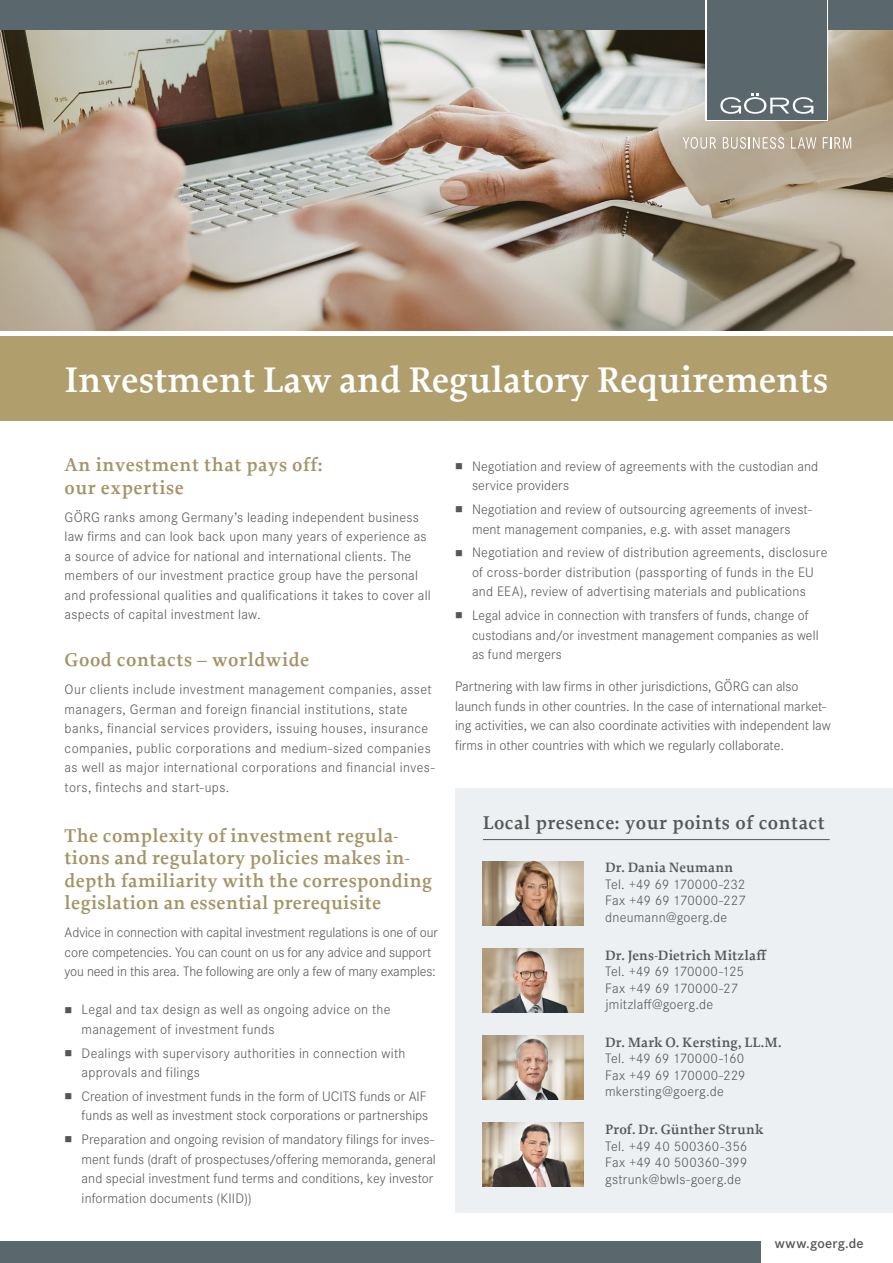
<style>
.page{position:relative;width:893px;height:1263px;background:#fff}
.page>*{position:absolute;margin:0;border:0;box-sizing:border-box;transform-origin:0 0}
.t1{font:600 37.5px "Proforma";color:#fff}
.t2{font:600 19.5px/22.5px "Proforma";letter-spacing:.02em;color:#a39365}
.t3{font:600 19.5px "Proforma";letter-spacing:.025em;color:#555756}
.t4{font:300 14.25px/19.5px "Corporate S";letter-spacing:.01em;color:#555756}
.t5{font:300 14.25px/19.5px "Corporate S";letter-spacing:-.01em;color:#555756}
.t6{font:600 14.25px "Proforma";letter-spacing:.015em;color:#555756}
.t7{font:600 14.25px "Corporate S";letter-spacing:.015em;color:#555756}
</style>
<div class="page">
<img style="left:0;top:30px;width:893px;height:300px">
<div style="left:0;top:0;width:893px;height:30px;background:#5a686d"></div>
<div style="left:0;top:337px;width:893px;height:84px;background:#b09e6d"></div>
<div style="left:706px;top:0;width:122px;height:121px;background:#5a686d"></div>
<svg style="left:720px;top:94px;width:93px;height:20px"></svg>
<svg style="left:683px;top:137px;width:33px;height:12px"></svg>
<svg style="left:723px;top:137px;width:61px;height:12px"></svg>
<svg style="left:791px;top:137px;width:25px;height:12px"></svg>
<svg style="left:823px;top:137px;width:28px;height:12px"></svg>
<div style="left:0;top:1242px;width:760px;height:21px;background:#5a686d"></div>
<div style="left:455px;top:788px;width:438px;height:424px;background:#edf0f2"></div>
<hr style="left:483px;top:839px;width:347px;height:1px;background:#555756">
<img style="left:483px;top:861px;width:100px;height:64px">
<img style="left:483px;top:948px;width:100px;height:64px">
<img style="left:483px;top:1035px;width:100px;height:64px">
<img style="left:483px;top:1123px;width:100px;height:64px">
<h1 class="t1" style="left:65px;top:357px;width:765px">Investment Law and Regulatory Requirements</h1>
<h2 class="t2" style="left:65px;top:453px;width:260px">An investment that pays off: our expertise</h2>
<p class="t4" style="left:65px;top:507px;width:368px">GÖRG ranks among Germany’s leading independent business law firms and can look back upon many years of experience as a source of advice for national and international clients. The members of our investment practice group have the personal and professional qualities and qualifications it takes to cover all aspects of capital investment law.</p>
<h2 class="t2" style="left:65px;top:648px;width:246px">Good contacts – worldwide</h2>
<p class="t4" style="left:65px;top:679px;width:372px">Our clients include investment management companies, asset managers, German and foreign financial institutions, state banks, financial services providers, issuing houses, insurance companies, public corporations and medium-sized companies as well as major international corporations and financial inves&shy;tors, fintechs and start-ups.</p>
<h2 class="t2" style="left:65px;top:824px;width:369px">The complexity of investment regula&shy;tions and regulatory policies makes in&shy;depth familiarity with the corresponding legislation an essential prerequisite</h2>
<p class="t5" style="left:65px;top:922px;width:375px">Advice in connection with capital investment regulations is one of our core competencies. You can count on us for any advice and support you need in this area. The following are only a few of many examples:</p>
<p class="t4" style="left:82px;top:999px;width:310px;text-indent:-17px">■ Legal and tax design as well as ongoing advice on the management of investment funds</p>
<p class="t4" style="left:82px;top:1043px;width:325px;text-indent:-17px">■ Dealings with supervisory authorities in connection with approvals and filings</p>
<p class="t4" style="left:65px;top:1086px;width:365px;text-align:right">■ Creation of investment funds in the form of UCITS funds or AIF funds as well as investment stock corporations or partnerships</p>
<p class="t4" style="left:82px;top:1129px;width:356px;text-indent:-17px">■ Preparation and ongoing revision of mandatory filings for inves&shy;ment funds (draft of prospectuses/offering memoranda, general and special investment fund terms and conditions, key investor information documents (KIID))</p>
<p class="t4" style="left:472px;top:456px;width:348px;text-indent:-17px">■ Negotiation and review of agreements with the custodian and service providers</p>
<p class="t4" style="left:455px;top:499px;width:358px;text-align:center">■ Negotiation and review of outsourcing agreements of invest&shy;ment management companies, e.g. with asset managers</p>
<p class="t4" style="left:455px;top:542px;width:374px;text-align:center">■ Negotiation and review of distribution agreements, disclosure of cross-border distribution (passporting of funds in the EU<br>and EEA), review of advertising materials and publications</p>
<p class="t4" style="left:472px;top:605px;width:348px;text-indent:-17px">■ Legal advice in connection with transfers of funds, change of custodians and/or investment management companies as well as fund mergers</p>
<p class="t4" style="left:455px;top:676px;width:377px">Partnering with law firms in other jurisdictions, GÖRG can also launch funds in other countries. In the case of international market&shy;ing activities, we can also coordinate activities with independent law firms in other countries with which we regularly collaborate.</p>
<h2 class="t3" style="left:483px;top:810px;width:343px">Local presence: your points of contact</h2>
<p class="t6" style="left:605px;top:859px;width:130px">Dr. Dania Neumann</p>
<p class="t4" style="left:605px;top:875px;width:142px;line-height:16.5px;text-align:justify">Tel. +49 69 170000-232<br>Fax +49 69 170000-227 dneumann@goerg.de</p>
<p class="t6" style="left:605px;top:946px;width:163px">Dr. Jens-Dietrich Mitzlaff</p>
<p class="t4" style="left:605px;top:963px;width:140px;line-height:16.5px">Tel. +49 69 170000-125<br>Fax +49 69 170000-27 jmitzlaff@goerg.de</p>
<p class="t6" style="left:605px;top:1033px;width:178px">Dr. Mark O. Kersting, LL.M.</p>
<p class="t4" style="left:605px;top:1050px;width:142px;line-height:16.5px;text-align:justify">Tel. +49 69 170000-160<br>Fax +49 69 170000-229 mkersting@goerg.de</p>
<p class="t6" style="left:605px;top:1120px;width:160px">Prof. Dr. Günther Strunk</p>
<p class="t4" style="left:605px;top:1137px;width:144px;line-height:16.5px;text-align:justify">Tel. +49 40 500360-356<br>Fax +49 40 500360-399 gstrunk@bwls-goerg.de</p>
<p class="t7" style="left:775px;top:1234px;width:90px">www.goerg.de</p>
</div>
